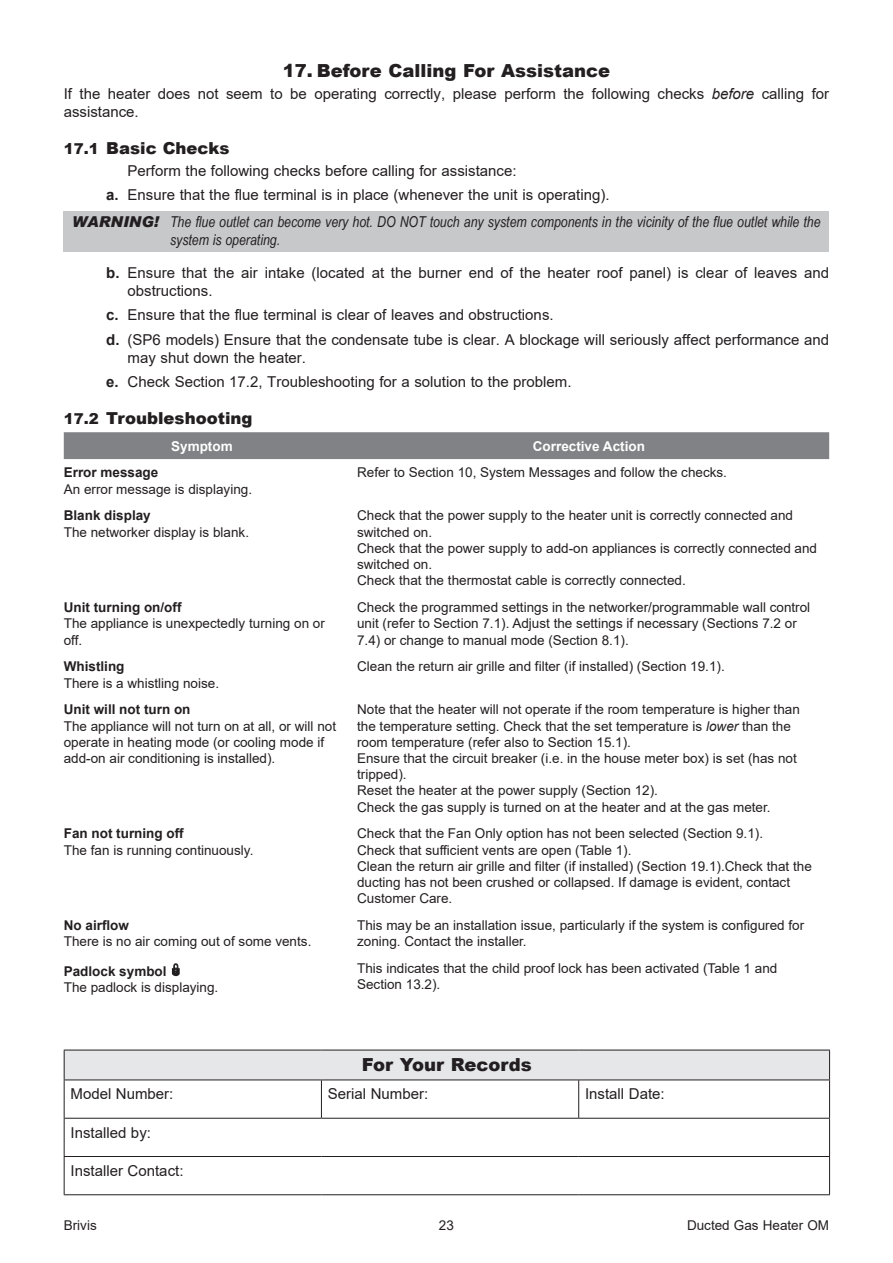
<style>
.page{position:relative;width:893px;height:1263px;background:#fff}
.page>*{position:absolute;margin:0;border:0;box-sizing:border-box;transform-origin:0 0}
.t1{font:900 18px "Arial";color:#231f20}
.t2{font:900 16.5px "Arial";color:#231f20}
.t3{font:15px/24.3px "Arial";color:#231f20}
.t4{font:italic 15px/18px "Arial Narrow";color:#231f20}
.t5{font:13.5px/16.2px "Arial";color:#231f20}
.t6{font:700 13.5px "Arial";color:#231f20}
.t7{font:700 13.5px "Arial";color:#fff}
.s1{font-style:italic}
.s2{font-size:15px}
.s3{font-weight:700}
.s4{font-family:"Arial";font-weight:900}
</style>
<div class="page">
<div style="left:64px;top:212px;width:765px;height:40px;background:#c7c8ca"></div>
<div style="left:64px;top:432px;width:765px;height:27px;background:#808285"></div>
<svg style="left:172px;top:963px;width:8px;height:13px"></svg>
<div style="left:64px;top:1050px;width:766px;height:30px;background:#e6e7e9"></div>
<hr style="left:64px;top:1050px;width:257px;height:1px;background:#231f20">
<svg style="left:64px;top:1050px;width:1px;height:29px"></svg>
<hr style="left:321px;top:1050px;width:258px;height:1px;background:#231f20">
<hr style="left:579px;top:1050px;width:251px;height:1px;background:#231f20">
<svg style="left:829px;top:1050px;width:1px;height:29px"></svg>
<hr style="left:64px;top:1079px;width:257px;height:1px;background:#231f20">
<hr style="left:64px;top:1080px;width:1px;height:38px;background:#231f20">
<hr style="left:321px;top:1079px;width:258px;height:1px;background:#231f20">
<hr style="left:321px;top:1080px;width:1px;height:38px;background:#231f20">
<hr style="left:579px;top:1079px;width:251px;height:1px;background:#231f20">
<hr style="left:578px;top:1080px;width:1px;height:38px;background:#231f20">
<hr style="left:829px;top:1080px;width:1px;height:38px;background:#231f20">
<hr style="left:64px;top:1118px;width:257px;height:1px;background:#231f20">
<hr style="left:64px;top:1118px;width:1px;height:38px;background:#231f20">
<hr style="left:321px;top:1118px;width:258px;height:1px;background:#231f20">
<hr style="left:579px;top:1118px;width:251px;height:1px;background:#231f20">
<hr style="left:829px;top:1118px;width:1px;height:38px;background:#231f20">
<hr style="left:64px;top:1156px;width:257px;height:1px;background:#231f20">
<hr style="left:64px;top:1157px;width:1px;height:37px;background:#231f20">
<hr style="left:321px;top:1156px;width:258px;height:1px;background:#231f20">
<hr style="left:579px;top:1156px;width:251px;height:1px;background:#231f20">
<hr style="left:829px;top:1157px;width:1px;height:37px;background:#231f20">
<hr style="left:64px;top:1194px;width:257px;height:1px;background:#231f20">
<hr style="left:321px;top:1194px;width:258px;height:1px;background:#231f20">
<hr style="left:579px;top:1194px;width:251px;height:1px;background:#231f20">
<h1 class="t1" style="left:283px;top:57px;width:329px">17. Before Calling For Assistance</h1>
<p class="t3" style="left:64px;top:85px;width:767px;line-height:18px">If the heater does not seem to be operating correctly, please perform the following checks <span class="s1">before</span> calling for assistance.</p>
<p class="t2" style="left:64px;top:136px;width:167px"><span class="s2">17.1</span> Basic Checks</p>
<p class="t3" style="left:106px;top:158px;width:505px;text-indent:21px">Perform the following checks before calling for assistance:<br><span class="s3">a.</span> Ensure that the flue terminal is in place (whenever the unit is operating).</p>
<p class="t4" style="left:170px;top:212px;width:652px;text-indent:-98px"><span class="s4">WARNING!</span> The flue outlet can become very hot. DO NOT touch any system components in the vicinity of the flue outlet while the system is operating.</p>
<p class="t3" style="left:128px;top:263px;width:703px;line-height:18px;text-indent:-21px"><span class="s3">b.</span> Ensure that the air intake (located at the burner end of the heater roof panel) is clear of leaves and obstructions.</p>
<p class="t3" style="left:106px;top:303px;width:724px"><span class="s3">c.</span> Ensure that the flue terminal is clear of leaves and obstructions.<br><span class="s3">d.</span> (SP6 models) Ensure that the condensate tube is clear. A blockage will seriously affect performance and</p>
<p class="t3" style="left:106px;top:345px;width:467px;text-indent:21px">may shut down the heater.<br><span class="s3">e.</span> Check Section 17.2, Troubleshooting for a solution to the problem.</p>
<p class="t2" style="left:64px;top:406px;width:190px"><span class="s2">17.2</span> Troubleshooting</p>
<p class="t7" style="left:171px;top:436px;width:63px">Symptom</p>
<p class="t7" style="left:533px;top:436px;width:114px">Corrective Action</p>
<p class="t6" style="left:64px;top:463px;width:96px">Error message</p>
<p class="t5" style="left:64px;top:481px;width:190px">An error message is displaying.</p>
<p class="t5" style="left:357px;top:464px;width:371px">Refer to Section 10, System Messages and follow the checks.</p>
<p class="t6" style="left:64px;top:506px;width:89px">Blank display</p>
<p class="t5" style="left:64px;top:524px;width:187px">The networker display is blank.</p>
<p class="t6" style="left:64px;top:598px;width:119px">Unit turning on/off</p>
<p class="t5" style="left:64px;top:615px;width:263px">The appliance is unexpectedly turning on or off.</p>
<p class="t6" style="left:64px;top:657px;width:62px">Whistling</p>
<p class="t5" style="left:64px;top:675px;width:157px">There is a whistling noise.</p>
<p class="t6" style="left:64px;top:700px;width:128px">Unit will not turn on</p>
<p class="t5" style="left:64px;top:718px;width:274px">The appliance will not turn on at all, or will not operate in heating mode (or cooling mode if add-on air conditioning is installed).</p>
<p class="t6" style="left:64px;top:824px;width:121px">Fan not turning off</p>
<p class="t5" style="left:64px;top:842px;width:191px">The fan is running continuously.</p>
<p class="t6" style="left:64px;top:916px;width:67px">No airflow</p>
<p class="t5" style="left:64px;top:933px;width:249px">There is no air coming out of some vents.</p>
<p class="t6" style="left:64px;top:962px;width:104px">Padlock symbol</p>
<p class="t5" style="left:64px;top:979px;width:156px">The padlock is displaying.</p>
<p class="t5" style="left:357px;top:507px;width:461px">Check that the power supply to the heater unit is correctly connected and switched on.<br>Check that the power supply to add-on appliances is correctly connected and switched on.<br>Check that the thermostat cable is correctly connected.</p>
<p class="t5" style="left:357px;top:599px;width:455px">Check the programmed settings in the networker/programmable wall control unit (refer to Section 7.1). Adjust the settings if necessary (Sections 7.2 or<br>7.4) or change to manual mode (Section 8.1).</p>
<p class="t5" style="left:357px;top:658px;width:369px">Clean the return air grille and filter (if installed) (Section 19.1).</p>
<p class="t5" style="left:357px;top:701px;width:444px">Note that the heater will not operate if the room temperature is higher than the temperature setting. Check that the set temperature is <span class="s1">lower</span> than the room temperature (refer also to Section 15.1).<br>Ensure that the circuit breaker (i.e. in the house meter box) is set (has not tripped).<br>Reset the heater at the power supply (Section 12).<br>Check the gas supply is turned on at the heater and at the gas meter.</p>
<p class="t5" style="left:357px;top:825px;width:456px">Check that the Fan Only option has not been selected (Section 9.1).<br>Check that sufficient vents are open (Table 1).<br>Clean the return air grille and filter (if installed) (Section 19.1).Check that the ducting has not been crushed or collapsed. If damage is evident, contact Customer Care.</p>
<p class="t5" style="left:357px;top:917px;width:449px">This may be an installation issue, particularly if the system is configured for zoning. Contact the installer.</p>
<p class="t5" style="left:357px;top:960px;width:422px">This indicates that the child proof lock has been activated (Table 1 and<br>Section 13.2).</p>
<h1 class="t1" style="left:362px;top:1052px;width:172px">For Your Records</h1>
<p class="t3" style="left:71px;top:1082px;width:104px">Model Number:</p>
<p class="t3" style="left:328px;top:1082px;width:102px">Serial Number:</p>
<p class="t3" style="left:585px;top:1082px;width:81px">Install Date:</p>
<p class="t3" style="left:71px;top:1120px;width:82px">Installed by:</p>
<p class="t3" style="left:71px;top:1158px;width:114px">Installer Contact:</p>
<p class="t5" style="left:64px;top:1217px;width:34px">Brivis</p>
<p class="t5" style="left:439px;top:1217px;width:17px">23</p>
<p class="t5" style="left:687px;top:1217px;width:144px">Ducted Gas Heater OM</p>
</div>
